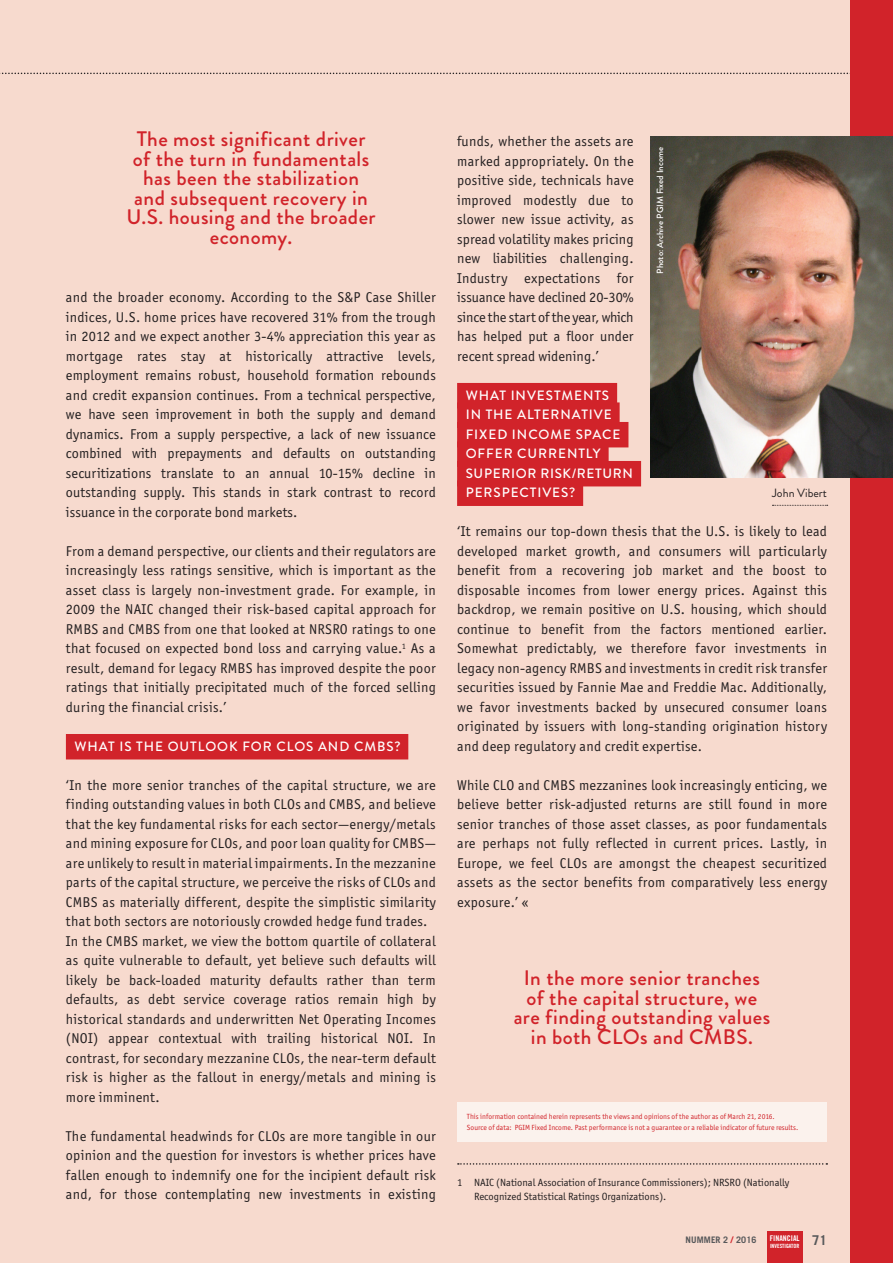
<style>
.page{position:relative;width:893px;height:1263px;background:#f7dace}
.page>*{position:absolute;margin:0;border:0;box-sizing:border-box;transform-origin:0 0}
.t1{font:500 21px/19.5px "Brandon Grotesque";letter-spacing:.02em;color:#d1232a;text-align:center}
.t2{font:14.25px/19.5px "Officina San ITC";letter-spacing:.02em;color:#231f20;text-align:justify}
.t3{font:500 13.5px/19.5px "Brandon Grotesque";letter-spacing:.07em;color:#fff}
.t4{font:700 13.5px "Trade Gothic LT";color:#57585a}
.t5{font:12px "Brandon Grotesque";color:#231f20}
.t6{font:10.5px/13.5px "Officina San ITC";color:#231f20}
.t7{font:500 9px "Brandon Grotesque";color:#fff}
.t8{font:700 9px "Trade Gothic LT";letter-spacing:.01em;color:#57585a}
.t9{font:7.8px "Trade Gothic LT Bold Cond Twenty";color:#fff}
.t10{font:7.5px/10.5px "Officina San ITC";color:#d1232a}
.t11{font:5.7px "Trade Gothic LT Bold Cond Twenty";color:#fff}
.s1{color:#d1232a}
</style>
<div class="page">
<svg style="left:0;top:73px;width:850px;height:1px"></svg>
<div style="left:66px;top:734px;width:342px;height:25px;background:#d1232a"></div>
<div style="left:850px;top:0;width:43px;height:1263px;background:#d1232a"></div>
<div style="left:457px;top:383px;width:160px;height:25px;background:#d1232a"></div>
<div style="left:457px;top:402px;width:163px;height:26px;background:#d1232a"></div>
<div style="left:457px;top:422px;width:171px;height:25px;background:#d1232a"></div>
<div style="left:457px;top:441px;width:152px;height:26px;background:#d1232a"></div>
<div style="left:457px;top:461px;width:184px;height:25px;background:#d1232a"></div>
<div style="left:457px;top:480px;width:126px;height:26px;background:#d1232a"></div>
<svg style="left:458px;top:1163px;width:369px;height:2px"></svg>
<img style="left:651px;top:136px;width:242px;height:342px">
<div style="left:767px;top:1231px;width:35px;height:32px;background:#d1232a"></div>
<svg style="left:772px;top:505px;width:56px;height:1px"></svg>
<div style="left:457px;top:1102px;width:370px;height:39px;background:#fbf2ed"></div>
<h1 class="t1" style="left:126px;top:130px;width:251px">The most significant driver of the turn in fundamentals has been the stabilization and subsequent recovery in<br>U.S. housing and the broader economy.</h1>
<p class="t2" style="left:66px;top:288px;width:371px">and the broader economy. According to the S&amp;P Case Shiller indices, U.S. home prices have recovered 31% from the trough in 2012 and we expect another 3-4% appreciation this year as mortgage rates stay at historically attractive levels, employment remains robust, household formation rebounds and credit expansion continues. From a technical perspective, we have seen improvement in both the supply and demand dynamics. From a supply perspective, a lack of new issuance combined with prepayments and defaults on outstanding securitizations translate to an annual 10-15% decline in outstanding supply. This stands in stark contrast to record issuance in the corporate bond markets.</p>
<p class="t2" style="left:66px;top:541px;width:371px">From a demand perspective, our clients and their regulators are increasingly less ratings sensitive, which is important as the asset class is largely non-investment grade. For example, in 2009 the NAIC changed their risk-based capital approach for RMBS and CMBS from one that looked at NRSRO ratings to one that focused on expected bond loss and carrying value.<sup>1</sup> As a result, demand for legacy RMBS has improved despite the poor ratings that initially precipitated much of the forced selling during the financial crisis.’</p>
<p class="t3" style="left:75px;top:737px;width:291px">What is the outloo k fo r CLOs and CMBS</p>
<p class="t3" style="left:394px;top:737px;width:8px">?</p>
<p class="t2" style="left:66px;top:775px;width:371px;text-align:left">‘In the more senior tranches of the capital structure, we are finding outstanding values in both CLOs and CMBS, and believe that the key fundamental risks for each sector—energy/metals and mining exposure for CLOs, and poor loan quality for CMBS— are unlikely to result in material impairments. In the mezzanine parts of the capital structure, we perceive the risks of CLOs and CMBS as materially different, despite the simplistic similarity that both sectors are notoriously crowded hedge fund trades.<br>In the CMBS market, we view the bottom quartile of collateral as quite vulnerable to default, yet believe such defaults will likely be back-loaded maturity defaults rather than term defaults, as debt service coverage ratios remain high by historical standards and underwritten Net Operating Incomes (NOI) appear contextual with trailing historical NOI. In contrast, for secondary mezzanine CLOs, the near-term default risk is higher as the fallout in energy/metals and mining is more imminent.</p>
<p class="t2" style="left:66px;top:1126px;width:371px">The fundamental headwinds for CLOs are more tangible in our opinion and the question for investors is whether prices have fallen enough to indemnify one for the incipient default risk and, for those contemplating new investments in existing</p>
<p class="t2" style="left:457px;top:132px;width:178px">funds, whether the assets are marked appropriately. On the positive side, technicals have improved modestly due to slower new issue activity, as spread volatility makes pricing new liabilities challenging.<br>Industry expectations for issuance have declined 20-30% since the start of the year, which has helped put a floor under recent spread widening.’</p>
<p class="t3" style="left:466px;top:386px;width:169px">What investments<br>in the Alternative<br>Fixed I ncome space offer currently superior risk/return perspectives?</p>
<p class="t2" style="left:457px;top:522px;width:371px">‘It remains our top-down thesis that the U.S. is likely to lead developed market growth, and consumers will particularly benefit from a recovering job market and the boost to disposable incomes from lower energy prices. Against this backdrop, we remain positive on U.S. housing, which should continue to benefit from the factors mentioned earlier.<br>Somewhat predictably, we therefore favor investments in legacy non-agency RMBS and investments in credit risk transfer securities issued by Fannie Mae and Freddie Mac. Additionally, we favor investments backed by unsecured consumer loans originated by issuers with long-standing origination history and deep regulatory and credit expertise.</p>
<p class="t2" style="left:457px;top:775px;width:371px">While CLO and CMBS mezzanines look increasingly enticing, we believe better risk-adjusted returns are still found in more senior tranches of those asset classes, as poor fundamentals are perhaps not fully reflected in current prices. Lastly, in Europe, we feel CLOs are amongst the cheapest securitized assets as the sector benefits from comparatively less energy exposure.’ «</p>
<p class="t7" style="left:654px;top:274px;width:128px;rotate:-90deg">Photo: Archive PGIM Fixed I ncome</p>
<p class="t5" style="left:772px;top:485px;width:56px">John Vibert</p>
<h1 class="t1" style="left:524px;top:968px;width:238px">I n the more senior tranches</h1>
<h1 class="t1" style="left:526px;top:988px;width:232px">of the capital structure, we</h1>
<h1 class="t1" style="left:514px;top:1007px;width:258px">are finding outstanding values</h1>
<h1 class="t1" style="left:531px;top:1027px;width:174px">in both CLOs and CMBS</h1>
<h1 class="t1" style="left:748px;top:1027px;width:6px">.</h1>
<p class="t10" style="left:467px;top:1111px;width:333px">This information contained herein represents the views and opinions of the author as of March 21, 2016.<br>Source of data: PGIM Fixed Income. Past performance is not a guarantee or a reliable indicator of future results.</p>
<p class="t6" style="left:474px;top:1176px;width:317px;text-indent:-17px">1 NAIC (National Association of Insurance Commissioners); NRSRO (Nationally<br>Recognized Statistical Ratings Organizations).</p>
<p class="t8" style="left:686px;top:1234px;width:72px">NUMMER 2 <span class="s1">/</span> 2016</p>
<p class="t4" style="left:812px;top:1232px;width:17px">71</p>
<p class="t9" style="left:770px;top:1233px;width:31px">FINANCIAL</p>
<p class="t11" style="left:770px;top:1242px;width:31px">INVESTIGATOR</p>
</div>
